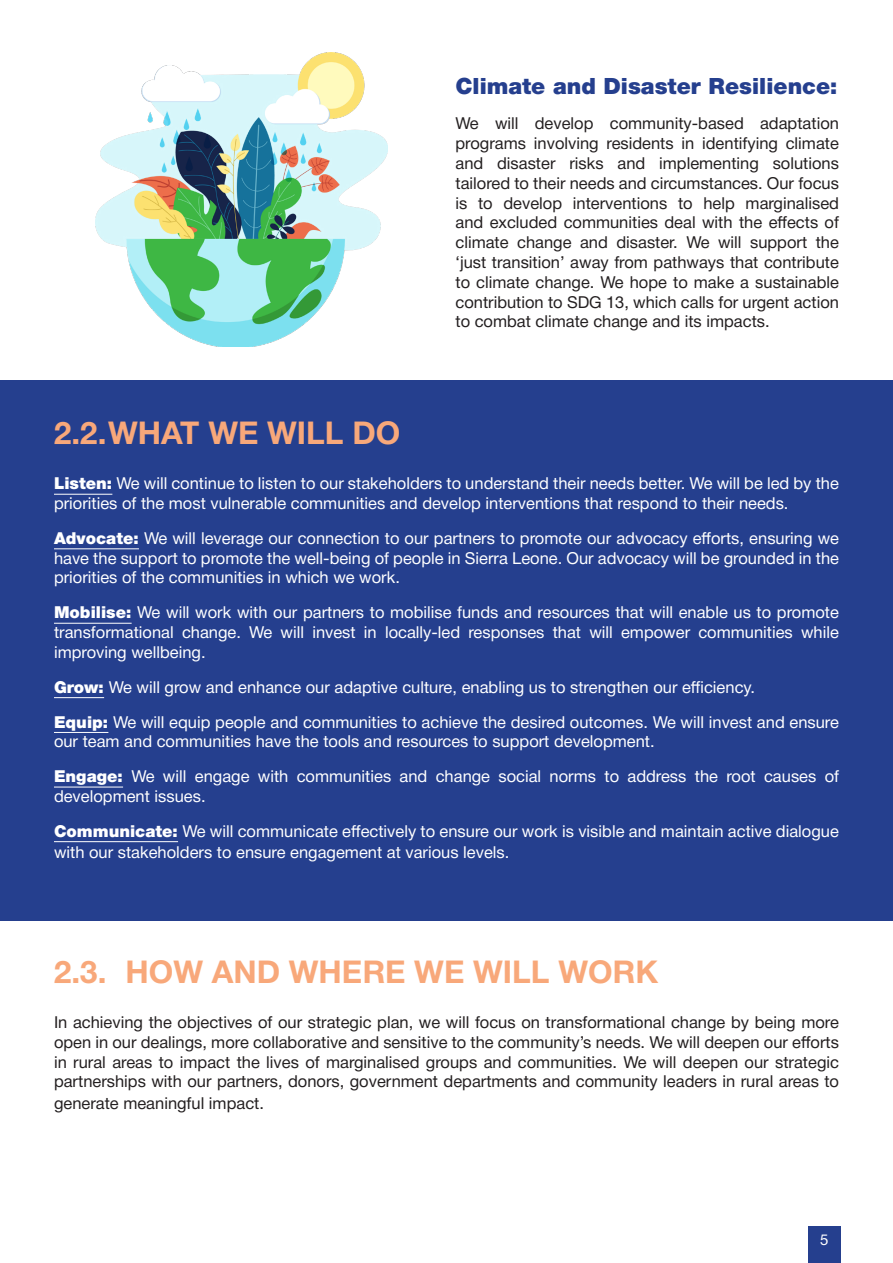
<style>
.page{position:relative;width:893px;height:1263px;background:#fff}
.page>*{position:absolute;margin:0;border:0;box-sizing:border-box;transform-origin:0 0}
.t1{font:700 31.5px "Helvetica Neue";color:#f8a87a}
.t2{font:900 22.5px "Helvetica Neue";color:#253f8e}
.t3{font:16.5px/19.8px "Helvetica Neue";color:#fff}
.t4{font:16.5px/19.8px "Helvetica Neue";color:#231f20;text-align:justify}
.t5{font:15px "Helvetica Neue";color:#fff}
.s1{font-weight:900}
</style>
<div class="page">
<div style="left:808px;top:1227px;width:32px;height:36px;background:#253f8e"></div>
<img style="left:96px;top:52px;width:292px;height:295px">
<div style="left:0;top:380px;width:893px;height:541px;background:#253f8e"></div>
<hr style="left:54px;top:494px;width:58px;height:1px;background:#fff">
<hr style="left:54px;top:548px;width:85px;height:1px;background:#fff">
<hr style="left:54px;top:623px;width:78px;height:1px;background:#fff">
<hr style="left:54px;top:697px;width:50px;height:1px;background:#fff">
<hr style="left:54px;top:732px;width:54px;height:1px;background:#fff">
<hr style="left:54px;top:787px;width:69px;height:1px;background:#fff">
<hr style="left:54px;top:841px;width:124px;height:1px;background:#fff">
<p class="t2" style="left:455px;top:69px;width:384px">Climate and Disaster Resilience:</p>
<p class="t4" style="left:455px;top:114px;width:385px">We will develop community-based adaptation programs involving residents in identifying climate and disaster risks and implementing solutions tailored to their needs and circumstances. Our focus is to develop interventions to help marginalised and excluded communities deal with the effects of climate change and disaster. We will support the ‘just transition’ away from pathways that contribute to climate change. We hope to make a sustainable contribution to SDG 13, which calls for urgent action to combat climate change and its impacts.</p>
<p class="t1" style="left:54px;top:408px;width:348px">2.2.WHAT WE WILL DO</p>
<p class="t3" style="left:54px;top:474px;width:786px"><span class="s1">Listen:</span> We will continue to listen to our stakeholders to understand their needs better. We will be led by the priorities of the most vulnerable communities and develop interventions that respond to their needs.</p>
<p class="t3" style="left:54px;top:529px;width:787px;text-align:justify"><span class="s1">Advocate:</span> We will leverage our connection to our partners to promote our advocacy efforts, ensuring we have the support to promote the well-being of people in Sierra Leone. Our advocacy will be grounded in the priorities of the communities in which we work.</p>
<p class="t3" style="left:54px;top:603px;width:786px;text-align:justify"><span class="s1">Mobilise:</span> We will work with our partners to mobilise funds and resources that will enable us to promote transformational change. We will invest in locally-led responses that will empower communities while improving wellbeing.</p>
<p class="t3" style="left:54px;top:678px;width:703px"><span class="s1">Grow:</span> We will grow and enhance our adaptive culture, enabling us to strengthen our efficiency.</p>
<p class="t3" style="left:54px;top:713px;width:786px"><span class="s1">Equip:</span> We will equip people and communities to achieve the desired outcomes. We will invest and ensure our team and communities have the tools and resources to support development.</p>
<p class="t3" style="left:54px;top:767px;width:787px"><span class="s1">Engage:</span> We will engage with communities and change social norms to address the root causes of development issues.</p>
<p class="t3" style="left:54px;top:821px;width:786px;line-height:21.6px"><span class="s1">Communicate:</span> We will communicate effectively to ensure our work is visible and maintain active dialogue with our stakeholders to ensure engagement at various levels.</p>
<p class="t1" style="left:54px;top:947px;width:606px">2.3. HOW AND WHERE WE WILL WORK</p>
<p class="t4" style="left:54px;top:1013px;width:786px">In achieving the objectives of our strategic plan, we will focus on transformational change by being more open in our dealings, more collaborative and sensitive to the community’s needs. We will deepen our efforts in rural areas to impact the lives of marginalised groups and communities. We will deepen our strategic partnerships with our partners, donors, government departments and community leaders in rural areas to</p>
<p class="t4" style="left:54px;top:1094px;width:211px">generate meaningful impact.</p>
<p class="t5" style="left:820px;top:1228px;width:10px">5</p>
</div>
